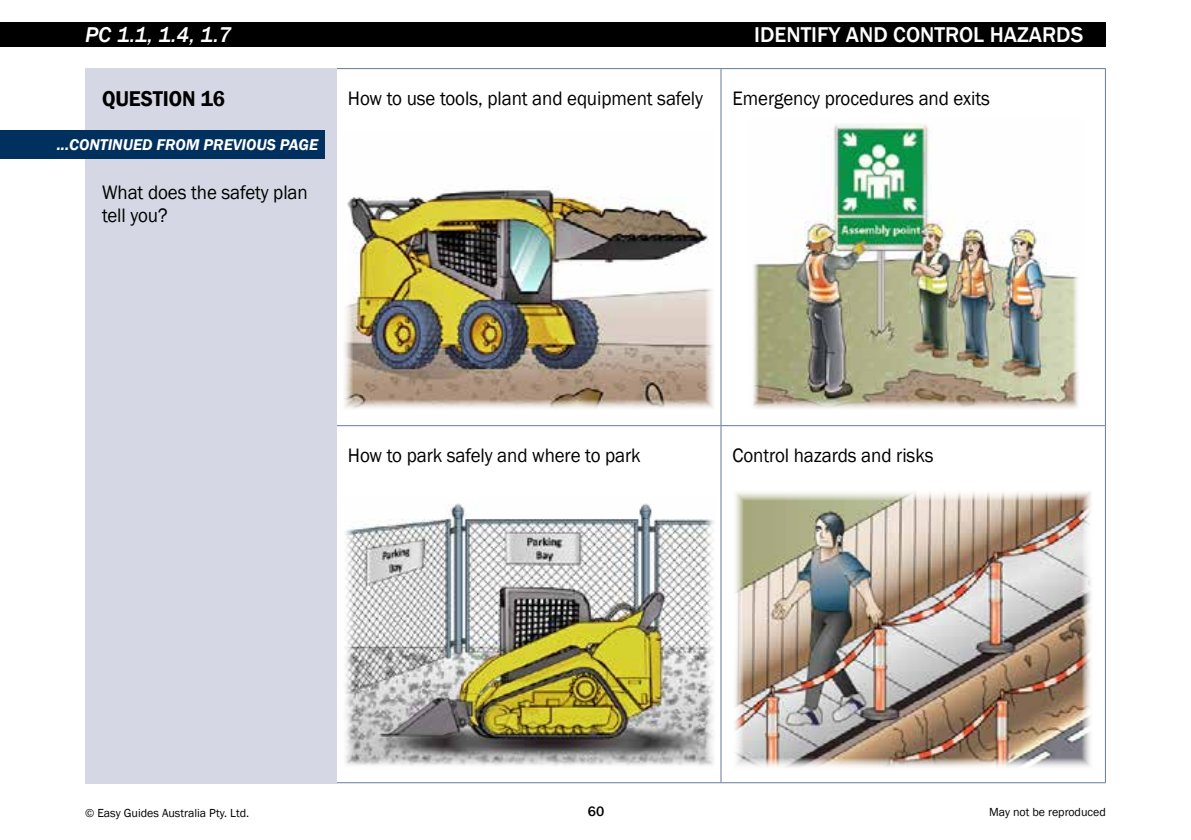
<style>
.page{position:relative;width:1191px;height:840px;background:#fff}
.page>*{position:absolute;margin:0;border:0;box-sizing:border-box;transform-origin:0 0}
.t1{font:500 22px "Franklin Gothic";color:#fff}
.t2{font:italic 500 22px "Franklin Gothic";color:#fff}
.t3{font:600 22px "Franklin Gothic";letter-spacing:-.005em;color:#000;scale:.95 1}
.t4{font:20px/22.8px "Franklin Gothic";letter-spacing:-.005em;color:#000;scale:.95 1}
.t5{font:italic 600 16px "Franklin Gothic";color:#fff}
.t6{font:500 14px "Franklin Gothic";color:#000}
.t7{font:12px "Franklin Gothic";color:#000}
</style>
<div class="page">
<div style="left:0;top:23px;width:1106px;height:24px;background:#000"></div>
<hr style="left:336px;top:68px;width:385px;height:1px;background:#687a9e">
<hr style="left:721px;top:68px;width:385px;height:1px;background:#687a9e">
<hr style="left:720px;top:69px;width:1px;height:356px;background:#687a9e">
<hr style="left:1105px;top:69px;width:1px;height:356px;background:#687a9e">
<hr style="left:336px;top:425px;width:385px;height:1px;background:#687a9e">
<hr style="left:721px;top:425px;width:385px;height:1px;background:#687a9e">
<hr style="left:720px;top:426px;width:1px;height:355px;background:#687a9e">
<hr style="left:1105px;top:426px;width:1px;height:355px;background:#687a9e">
<hr style="left:336px;top:781px;width:385px;height:1px;background:#687a9e">
<hr style="left:721px;top:781px;width:385px;height:1px;background:#687a9e">
<img style="left:752px;top:124px;width:327px;height:285px">
<div style="left:85px;top:68px;width:252px;height:714px;background:#d5d8e4"></div>
<img style="left:734px;top:491px;width:357px;height:277px">
<div style="left:0;top:130px;width:324px;height:29px;background:#00305e"></div>
<img style="left:344px;top:186px;width:370px;height:223px">
<img style="left:345px;top:503px;width:369px;height:263px">
<p class="t2" style="left:85px;top:22px;width:148px">PC 1.1, 1.4, 1.7</p>
<p class="t3" style="left:102px;top:85px;width:131px">QUESTION 16</p>
<p class="t5" style="left:57px;top:134px;width:263px">...CONTINUED FROM PREVIOUS PAGE</p>
<p class="t4" style="left:102px;top:181px;width:218px">What does the safety plan tell you?</p>
<p class="t4" style="left:348px;top:87px;width:375px">How to use tools, plant and equipment safely</p>
<p class="t1" style="left:754px;top:21px;width:330px">IDENTIFY AND CONTROL HAZARDS</p>
<p class="t4" style="left:732px;top:87px;width:272px">Emergency procedures and exits</p>
<p class="t4" style="left:348px;top:444px;width:310px">How to park safely and where to park</p>
<p class="t4" style="left:732px;top:444px;width:213px">Control hazards and risks</p>
<p class="t7" style="left:85px;top:805px;width:166px">© Easy Guides Australia Pty. Ltd.</p>
<p class="t6" style="left:588px;top:802px;width:18px">60</p>
<p class="t7" style="left:989px;top:804px;width:118px">May not be reproduced</p>
</div>
